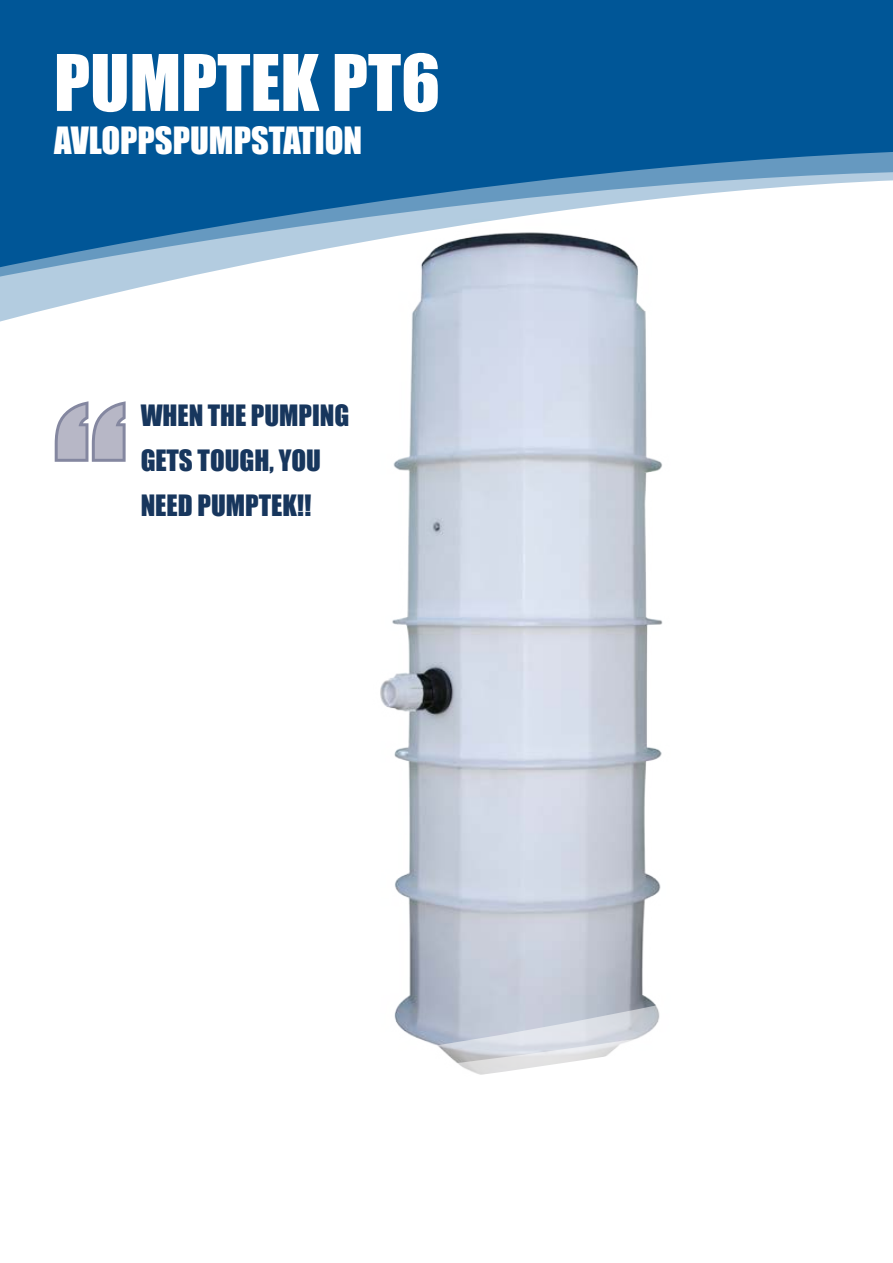
<style>
.page{position:relative;width:893px;height:1263px;background:#fff}
.page>*{position:absolute;margin:0;border:0;box-sizing:border-box;transform-origin:0 0}
.t1{font:210px "Impact";color:#b7b7c6}
.t2{font:72px "Impact";color:#fff}
.t3{font:34.5px "Impact";color:#fff}
.t4{font:27px/45px "Impact";color:#17365d}
</style>
<div class="page">
<svg style="left:54px;top:401px;width:72px;height:61px"></svg>
<img style="left:380px;top:325px;width:283px;height:621px">
<svg style="left:409px;top:946px;width:235px;height:49px;background:#b9bfcc"></svg>
<svg style="left:394px;top:995px;width:266px;height:80px"></svg>
<svg style="left:0;top:285px;width:646px;height:40px"></svg>
<svg style="left:0;top:276px;width:638px;height:9px"></svg>
<svg style="left:0;top:0;width:893px;height:276px;background:#377aac"></svg>
<h2 class="t2" style="left:54px;top:27px;width:388px">PUMPTEK PT6</h2>
<p class="t3" style="left:54px;top:113px;width:310px">AVLOPPSPUMPSTATION</p>
<h1 class="t1" style="left:54px;top:326px;width:74px">“</h1>
<p class="t4" style="left:141px;top:393px;width:210px">WHEN THE PUMPING<br>GETS TOUGH, YOU<br>NEED PUMPTEK!!</p>
</div>
